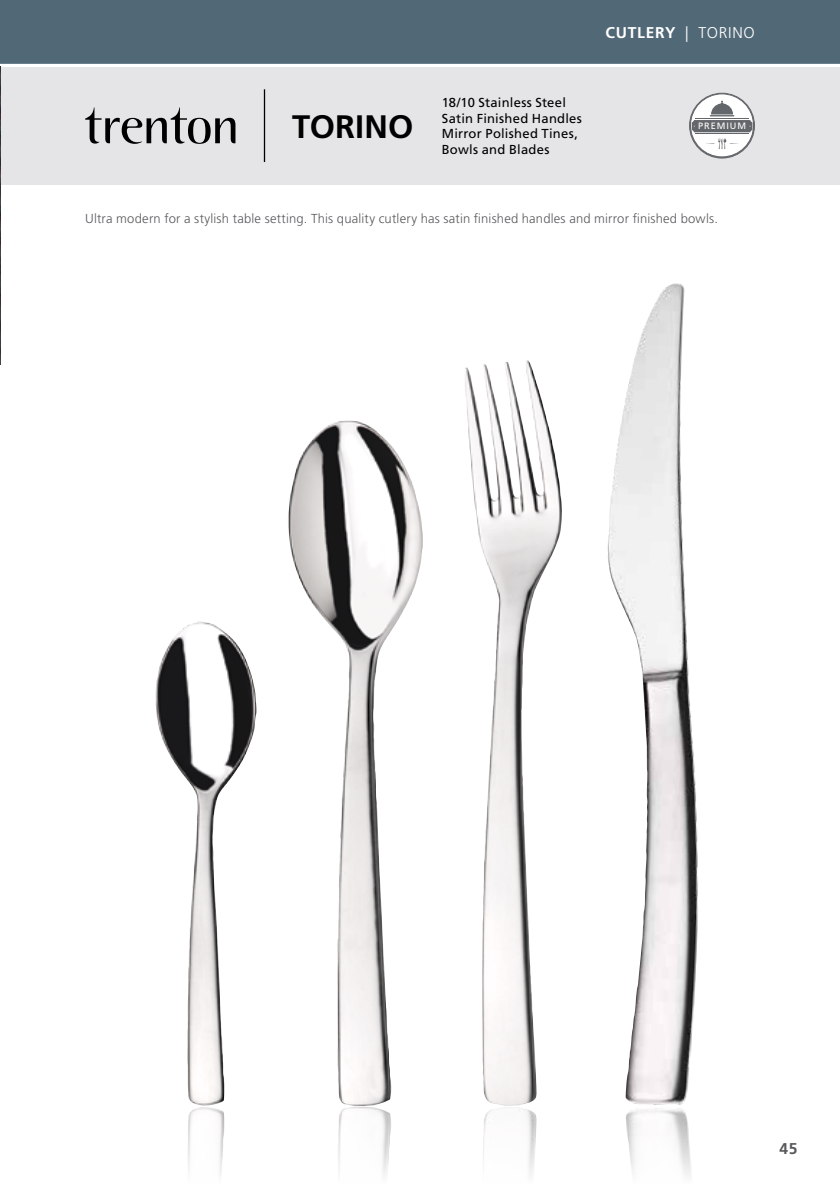
<style>
.page{position:relative;width:840px;height:1191px;background:#fff}
.page>*{position:absolute;margin:0;border:0;box-sizing:border-box;transform-origin:0 0}
.t1{font:700 32.4px "Frutiger LT Std";letter-spacing:.005em;color:#000}
.t2{font:700 15.6px "Frutiger LT Std";letter-spacing:.045em;color:#fff}
.t3{font:700 15.6px "Frutiger LT Std";color:#58595b}
.t4{font:300 13px "Frutiger LT Std";letter-spacing:.015em;color:#58595b}
.t5{font:13px/15.6px "Frutiger LT Std";letter-spacing:.02em;color:#000}
.t6{font:9.2px "Frutiger LT Std";letter-spacing:.1em;color:#fff}
.s1{font-weight:300}
</style>
<div class="page">
<div style="left:0;top:0;width:839px;height:64px;background:#516877"></div>
<img style="left:188px;top:1108px;width:37px;height:68px">
<img style="left:338px;top:1106px;width:53px;height:70px">
<img style="left:483px;top:1107px;width:54px;height:68px">
<img style="left:626px;top:1108px;width:65px;height:67px">
<div style="left:0;top:67px;width:839px;height:118px;background:#e5e5e7"></div>
<hr style="left:264px;top:89px;width:1px;height:73px;background:#000">
<svg style="left:85px;top:107px;width:150px;height:37px"></svg>
<img style="left:155px;top:621px;width:102px;height:487px">
<img style="left:288px;top:420px;width:134px;height:685px">
<img style="left:465px;top:360px;width:97px;height:745px">
<img style="left:607px;top:283px;width:91px;height:822px">
<img style="left:0;top:67px;width:1px;height:297px">
<svg style="left:690px;top:94px;width:63px;height:63px"></svg>
<div style="left:689px;top:94px;width:64px;height:63px;border:1px solid #63666a;border-radius:50%"></div>
<hr style="left:695px;top:133px;width:53px;height:1px;background:#63666a">
<svg style="left:705px;top:138px;width:33px;height:11px"></svg>
<svg style="left:691px;top:101px;width:61px;height:31px;background:#a6a8aa"></svg>
<h1 class="t1" style="left:292px;top:107px;width:123px">TORINO</h1>
<p class="t5" style="left:441px;top:95px;width:142px">18/10 Stainless Steel<br>Satin Finished Handles<br>Mirror Polished Tines,<br>Bowls and Blades</p>
<p class="t2" style="left:605px;top:23px;width:151px">CUTLERY <span class="s1">| TORINO</span></p>
<p class="t6" style="left:697px;top:121px;width:49px">PREMIUM</p>
<p class="t4" style="left:85px;top:211px;width:634px">Ultra modern for a stylish table setting. This quality cutlery has satin finished handles and mirror finished bowls.</p>
<p class="t3" style="left:778px;top:1139px;width:20px">45</p>
</div>
